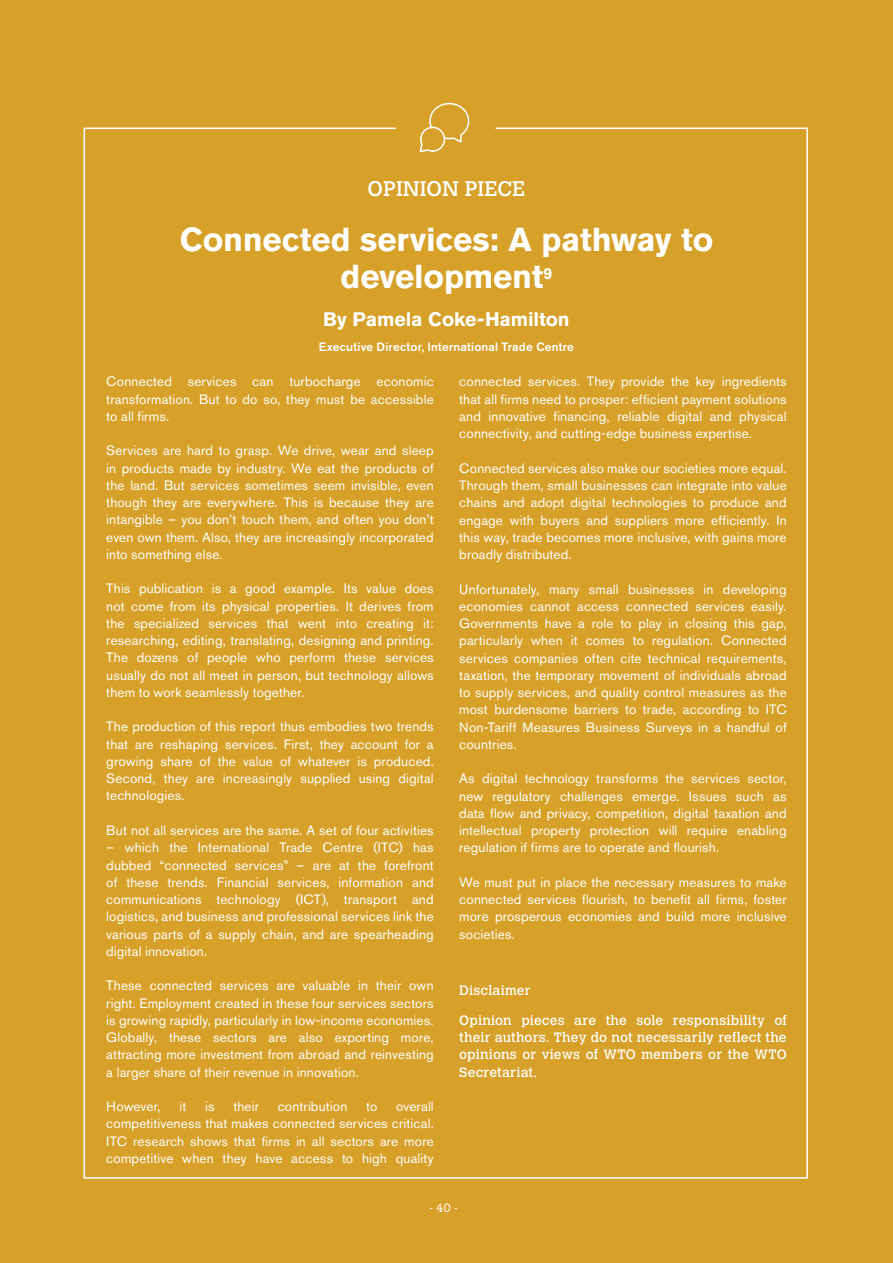
<style>
.page{position:relative;width:893px;height:1263px;background:#d6a029}
.page>*{position:absolute;margin:0;border:0;box-sizing:border-box;transform-origin:0 0}
.t1{font:700 33px/37.5px "Akzidenz Grotesk BE";letter-spacing:-.005em;color:#fff;text-align:center}
.t2{font:21px "Calvert MT Std";color:#fff}
.t3{font:700 19.5px "Akzidenz Grotesk BE";letter-spacing:-.005em;color:#fff}
.t4{font:13.5px/17.2px "Akzidenz Grotesk BE";letter-spacing:.01em;color:#fff;text-align:justify}
.t5{font:13.5px/17.2px "Calvert MT Std";letter-spacing:.015em;color:#fff;text-align:justify}
.t6{font:500 12px "Akzidenz Grotesk BE";letter-spacing:.015em;color:#fff}
.t7{font:300 12px "Calvert MT Std";color:#fff}
</style>
<div class="page">
<svg style="left:419px;top:102px;width:51px;height:51px"></svg>
<h2 class="t2" style="left:368px;top:176px;width:159px">OPINION PIECE</h2>
<h1 class="t1" style="left:180px;top:221px;width:535px">Connected services: A pathway to development<sup>9</sup></h1>
<h3 class="t3" style="left:323px;top:308px;width:248px">By Pamela Coke-Hamilton</h3>
<p class="t6" style="left:319px;top:340px;width:257px">Executive Director, International Trade Centre</p>
<p class="t4" style="left:106px;top:373px;width:329px">Connected services can turbocharge economic transformation. But to do so, they must be accessible to all firms.</p>
<p class="t4" style="left:106px;top:442px;width:329px">Services are hard to grasp. We drive, wear and sleep in products made by industry. We eat the products of the land. But services sometimes seem invisible, even though they are everywhere. This is because they are intangible – you don’t touch them, and often you don’t even own them. Also, they are increasingly incorporated into something else.</p>
<p class="t4" style="left:106px;top:580px;width:329px">This publication is a good example. Its value does not come from its physical properties. It derives from the specialized services that went into creating it: researching, editing, translating, designing and printing.<br>The dozens of people who perform these services usually do not all meet in person, but technology allows them to work seamlessly together.</p>
<p class="t4" style="left:106px;top:718px;width:329px">The production of this report thus embodies two trends that are reshaping services. First, they account for a growing share of the value of whatever is produced.<br>Second, they are increasingly supplied using digital technologies.</p>
<p class="t4" style="left:106px;top:821px;width:329px">But not all services are the same. A set of four activities</p>
<p class="t4" style="left:106px;top:839px;width:329px">– which the International Trade Centre (ITC) has dubbed “connected services” – are at the forefront of these trends. Financial services, information and communications technology (ICT), transport and logistics, and business and professional services link the various parts of a supply chain, and are spearheading digital innovation.</p>
<p class="t4" style="left:106px;top:977px;width:329px">These connected services are valuable in their own right. Employment created in these four services sectors is growing rapidly, particularly in low-income economies.<br>Globally, these sectors are also exporting more, attracting more investment from abroad and reinvesting a larger share of their revenue in innovation.</p>
<p class="t4" style="left:106px;top:1098px;width:56px">However,</p>
<p class="t4" style="left:179px;top:1098px;width:8px">it</p>
<p class="t4" style="left:205px;top:1098px;width:11px">is</p>
<p class="t4" style="left:233px;top:1098px;width:27px">their</p>
<p class="t4" style="left:278px;top:1098px;width:71px">contribution</p>
<p class="t4" style="left:366px;top:1098px;width:13px">to</p>
<p class="t4" style="left:459px;top:373px;width:329px">connected services. They provide the key ingredients that all firms need to prosper: efficient payment solutions and innovative financing, reliable digital and physical connectivity, and cutting-edge business expertise.</p>
<p class="t4" style="left:459px;top:459px;width:329px">Connected services also make our societies more equal.<br>Through them, small businesses can integrate into value chains and adopt digital technologies to produce and engage with buyers and suppliers more efficiently. In this way, trade becomes more inclusive, with gains more broadly distributed.</p>
<p class="t4" style="left:459px;top:580px;width:329px">Unfortunately, many small businesses in developing economies cannot access connected services easily.<br>Governments have a role to play in closing this gap, particularly when it comes to regulation. Connected services companies often cite technical requirements, taxation, the temporary movement of individuals abroad to supply services, and quality control measures as the most burdensome barriers to trade, according to ITC Non-Tariff Measures Business Surveys in a handful of countries.</p>
<p class="t4" style="left:459px;top:770px;width:329px">As digital technology transforms the services sector, new regulatory challenges emerge. Issues such as data flow and privacy, competition, digital taxation and intellectual property protection will require enabling regulation if firms are to operate and flourish.</p>
<p class="t4" style="left:459px;top:873px;width:329px">We must put in place the necessary measures to make connected services flourish, to benefit all firms, foster more prosperous economies and build more inclusive societies.</p>
<p class="t5" style="left:459px;top:981px;width:73px">Disclaimer</p>
<p class="t5" style="left:459px;top:1012px;width:329px">Opinion pieces are the sole responsibility of their authors. They do not necessarily reflect the opinions or views of WTO members or the WTO Secretariat.</p>
<p class="t4" style="left:106px;top:1098px;width:329px;text-indent:290px">overall competitiveness that makes connected services critical.<br>ITC research shows that firms in all sectors are more competitive when they have access to high quality</p>
<p class="t7" style="left:429px;top:1201px;width:31px">- 40 -</p>
</div>
